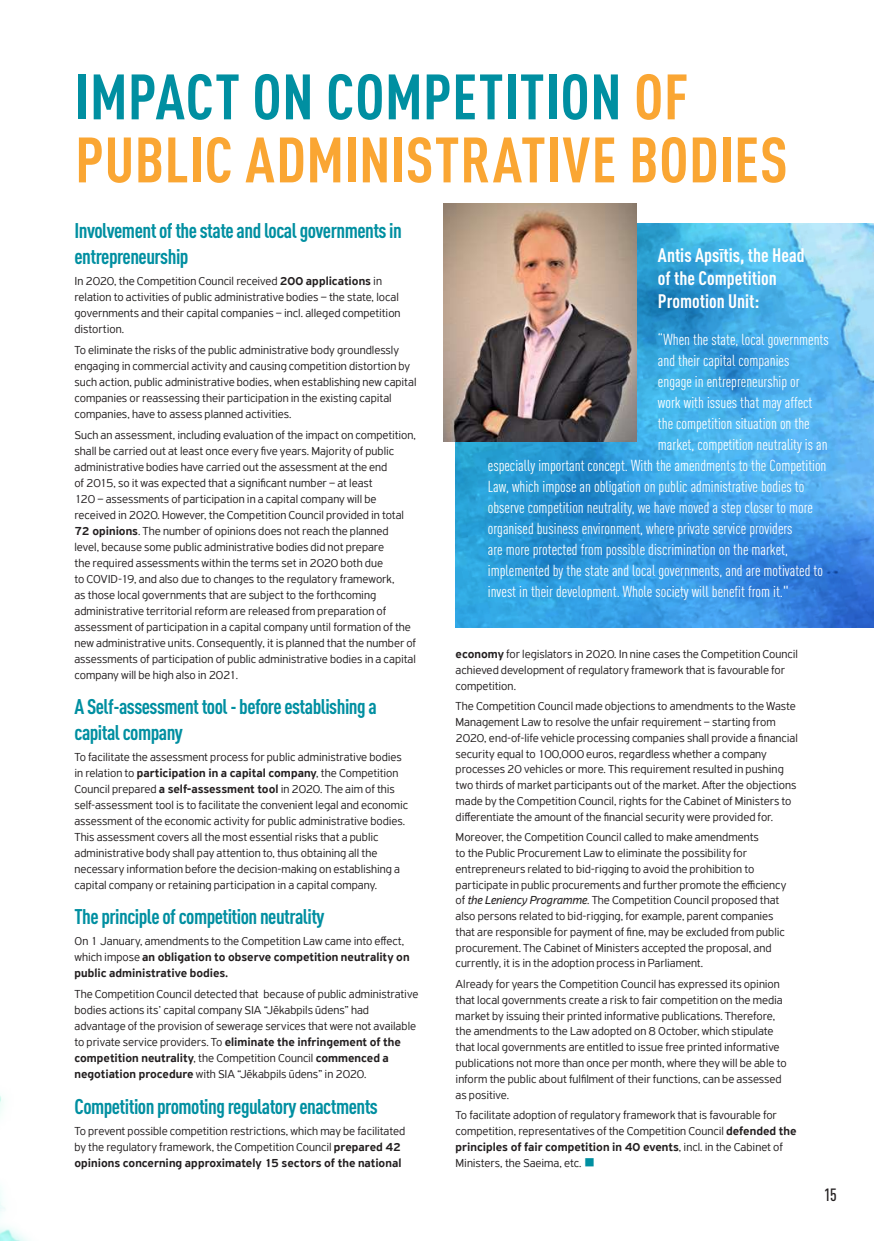
<style>
.page{position:relative;width:874px;height:1241px;background:#fff}
.page>*{position:absolute;margin:0;border:0;box-sizing:border-box;transform-origin:0 0}
.t1{font:700 condensed 63px/63px "DIN Pro";letter-spacing:.01em;color:#faa633}
.t2{font:700 condensed 21px/25.4px "DIN Pro";letter-spacing:-.025em;color:#008fa1}
.t3{font:700 condensed 19.25px/23.1px "DIN Pro";color:#fff}
.t4{font:500 condensed 17.5px "DIN Pro";color:#231f20}
.t5{font:condensed 15.75px "DIN Pro";color:#fff}
.t6{font:300 12.25px/15.9px "PF Highway Sans Pro";letter-spacing:-.005em;color:#231f20}
.t7{font:500 12.25px/15.9px "PF Highway Sans Pro";color:#231f20}
.s1{color:#008fa1}
.s2{font-weight:500}
.s3{font-weight:300}
.s4{font-weight:400;font-style:italic}
.s5{font-size:13.12px;color:#008fa1}
</style>
<div class="page">
<img style="left:455px;top:223px;width:418px;height:405px">
<img style="left:0;top:1095px;width:27px;height:145px">
<img style="left:443px;top:203px;width:193px;height:238px">
<h1 class="t1" style="left:75px;top:60px;width:713px"><span class="s1">IMPACT ON COMPETITION</span> OF<br>PUBLIC ADMINISTRATIVE BODIES</h1>
<h2 class="t2" style="left:74px;top:216px;width:329px">Involvement of the state and local governments in entrepreneurship</h2>
<p class="t6" style="left:74px;top:273px;width:327px">In 2020, the Competition Council received <span class="s2">200 applications</span> in relation to activities of public administrative bodies – the state, local governments and their capital companies – incl. alleged competition distortion.</p>
<p class="t6" style="left:74px;top:341px;width:343px">To eliminate the risks of the public administrative body groundlessly engaging in commercial activity and causing competition distortion by such action, public administrative bodies, when establishing new capital companies or reassessing their participation in the existing capital companies, have to assess planned activities.</p>
<p class="t6" style="left:74px;top:426px;width:343px">Such an assessment, including evaluation of the impact on competition, shall be carried out at least once every five years. Majority of public administrative bodies have carried out the assessment at the end<br>of 2015, so it was expected that a significant number – at least<br>120 – assessments of participation in a capital company will be received in 2020. However, the Competition Council provided in total <span class="s2">72 opinions</span>. The number of opinions does not reach the planned level, because some public administrative bodies did not prepare<br>the required assessments within the terms set in 2020 both due<br>to COVID-19, and also due to changes to the regulatory framework,<br>as those local governments that are subject to the forthcoming administrative territorial reform are released from preparation of assessment of participation in a capital company until formation of the new administrative units. Consequently, it is planned that the number of assessments of participation of public administrative bodies in a capital company will be high also in 2021.</p>
<h2 class="t2" style="left:74px;top:692px;width:304px">A Self-assessment tool - before establishing a capital company</h2>
<p class="t6" style="left:74px;top:748px;width:335px">To facilitate the assessment process for public administrative bodies in relation to <span class="s2">participation in a capital company</span>, the Competition Council prepared <span class="s2">a self-assessment tool</span> in 2020. The aim of this self-assessment tool is to facilitate the convenient legal and economic assessment of the economic activity for public administrative bodies.<br>This assessment covers all the most essential risks that a public administrative body shall pay attention to, thus obtaining all the necessary information before the decision-making on establishing a capital company or retaining participation in a capital company.</p>
<h2 class="t2" style="left:74px;top:902px;width:251px">The principle of competition neutrality</h2>
<p class="t7" style="left:74px;top:933px;width:336px"><span class="s3">On 1 January, amendments to the Competition Law came into effect, which impose</span> an obligation to observe competition neutrality on public administrative bodies.</p>
<p class="t6" style="left:74px;top:985px;width:345px">The Competition Council detected that because of public administrative bodies actions its’ capital company SIA “Jēkabpils ūdens” had advantage of the provision of sewerage services that were not available to private service providers. To <span class="s2">eliminate the infringement of the competition neutrality</span>, the Competition Council <span class="s2">commenced a negotiation procedure</span> with SIA “Jēkabpils ūdens” in 2020.</p>
<h2 class="t2" style="left:74px;top:1091px;width:305px">Competition promoting regulatory enactments</h2>
<p class="t6" style="left:74px;top:1122px;width:332px">To prevent possible competition restrictions, which may be facilitated by the regulatory framework, the Competition Council <span class="s2">prepared 42 opinions concerning approximately 15 sectors of the national</span></p>
<h3 class="t3" style="left:657px;top:242px;width:148px">Antis Apsītis, the Head of the Competition<br>Promotion Unit:</h3>
<p class="t5" style="left:657px;top:328px;width:172px">“When the state, local governments</p>
<p class="t5" style="left:657px;top:349px;width:133px">and their capital companies</p>
<p class="t5" style="left:657px;top:370px;width:143px">engage in entrepreneurship or</p>
<p class="t5" style="left:657px;top:391px;width:156px">work with issues that may affect</p>
<p class="t5" style="left:657px;top:412px;width:153px">the competition situation on the</p>
<p class="t5" style="left:657px;top:433px;width:171px">market, competition neutrality is an</p>
<p class="t5" style="left:487px;top:454px;width:340px">especially important concept. With the amendments to the Competition</p>
<p class="t5" style="left:487px;top:475px;width:318px">Law, which impose an obligation on public administrative bodies to</p>
<p class="t5" style="left:487px;top:496px;width:326px">observe competition neutrality, we have moved a step closer to more</p>
<p class="t5" style="left:487px;top:517px;width:306px">organised business environment, where private service providers</p>
<p class="t5" style="left:487px;top:538px;width:301px">are more protected from possible discrimination on the market,</p>
<p class="t5" style="left:487px;top:559px;width:336px">implemented by the state and local governments, and are motivated to</p>
<p class="t5" style="left:487px;top:580px;width:302px">invest in their development. Whole society will benefit from it."</p>
<p class="t6" style="left:455px;top:646px;width:344px"><span class="s2">economy</span> for legislators in 2020. In nine cases the Competition Council achieved development of regulatory framework that is favourable for competition.</p>
<p class="t6" style="left:455px;top:698px;width:343px">The Competition Council made objections to amendments to the Waste Management Law to resolve the unfair requirement – starting from 2020, end-of-life vehicle processing companies shall provide a financial security equal to 100,000 euros, regardless whether a company processes 20 vehicles or more. This requirement resulted in pushing two thirds of market participants out of the market. After the objections made by the Competition Council, rights for the Cabinet of Ministers to differentiate the amount of the financial security were provided for.</p>
<p class="t6" style="left:455px;top:829px;width:332px">Moreover, the Competition Council called to make amendments<br>to the Public Procurement Law to eliminate the possibility for entrepreneurs related to bid-rigging to avoid the prohibition to participate in public procurements and further promote the efficiency of <span class="s4">the Leniency Programme</span>. The Competition Council proposed that also persons related to bid-rigging, for example, parent companies that are responsible for payment of fine, may be excluded from public procurement. The Cabinet of Ministers accepted the proposal, and currently, it is in the adoption process in Parliament.</p>
<p class="t6" style="left:455px;top:976px;width:332px">Already for years the Competition Council has expressed its opinion that local governments create a risk to fair competition on the media market by issuing their printed informative publications. Therefore, the amendments to the Law adopted on 8 October, which stipulate that local governments are entitled to issue free printed informative publications not more than once per month, where they will be able to inform the public about fulfilment of their functions, can be assessed as positive.</p>
<p class="t6" style="left:455px;top:1107px;width:342px">To facilitate adoption of regulatory framework that is favourable for competition, representatives of the Competition Council <span class="s2">defended the principles of fair competition in 40 events</span>, incl. in the Cabinet of Ministers, the Saeima, etc. <span class="s5">■</span></p>
<h3 class="t4" style="left:823px;top:1181px;width:14px">15</h3>
</div>
